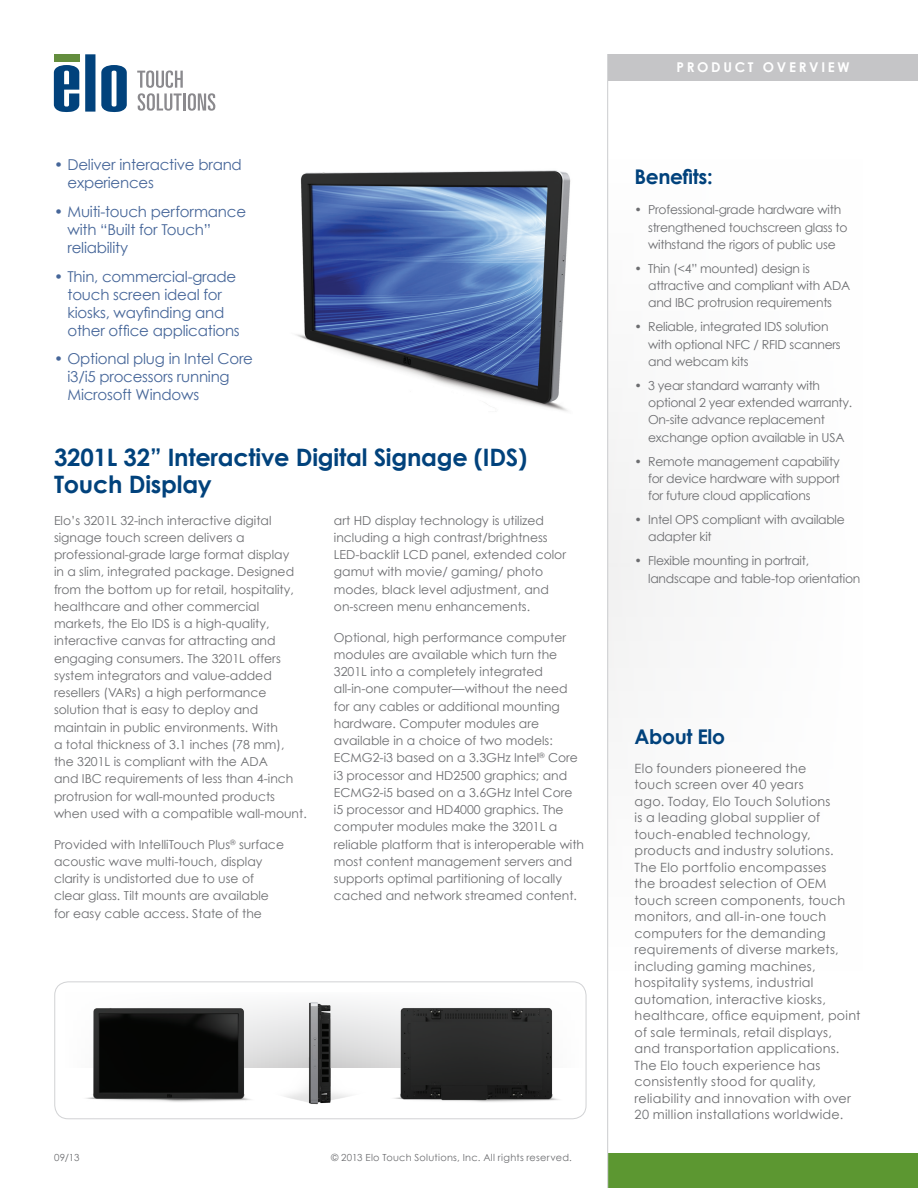
<style>
.page{position:relative;width:918px;height:1188px;background:#fff}
.page>*{position:absolute;margin:0;border:0;box-sizing:border-box;transform-origin:0 0}
.Section_Header{font:700 24px/27px "Century Gothic";letter-spacing:-.01em;color:#01427c}
.Sidebar_-_Header{font:700 20.25px "Century Gothic";letter-spacing:-.02em;color:#01427c}
.t1{font:15px/18px "Century Gothic";letter-spacing:-.015em;color:#466699}
.t2{font:700 13.5px "Century Gothic";letter-spacing:.2em;color:#fff}
.Sidebar_Copy{font:12.75px/16.5px "Century Gothic";letter-spacing:.02em;color:#6c6d70}
.Body_Copy{font:12.3px/17.2px "Century Gothic";color:#6c6d70}
.Body_Copy-2{font:12.3px/17.2px "Century Gothic";letter-spacing:-.02em;color:#6c6d70}
.t3{font:9.75px "Century Gothic";letter-spacing:.03em;color:#6c6d70}
</style>
<div class="page">
<div style="left:608px;top:1153px;width:310px;height:35px;background:#5c9731"></div>
<hr style="left:607px;top:54px;width:1px;height:1134px;background:#d1d2d4">
<div style="left:608px;top:54px;width:310px;height:27px;background:#c5c5c7"></div>
<svg style="left:85px;top:54px;width:10px;height:58px"></svg>
<svg style="left:54px;top:65px;width:25px;height:47px"></svg>
<svg style="left:101px;top:65px;width:26px;height:47px"></svg>
<div style="left:54px;top:54px;width:26px;height:8px;background:#638d3d"></div>
<svg style="left:137px;top:70px;width:78px;height:41px"></svg>
<img style="left:296px;top:170px;width:275px;height:241px">
<div style="left:54px;top:981px;width:532px;height:138px;border:1px solid #d1d2d4;border-radius:14px"></div>
<div style="left:54px;top:992px;width:533px;height:76px;background:#fdfdfd"></div>
<img style="left:256px;top:1002px;width:125px;height:103px">
<img style="left:382px;top:981px;width:182px;height:121px">
<img style="left:74px;top:981px;width:182px;height:121px">
<p class="t1" style="left:68px;top:155px;width:176px;text-indent:-14px">• Deliver interactive brand experiences</p>
<p class="t1" style="left:68px;top:202px;width:180px;text-indent:-14px">• Muiti-touch performance with “Built for Touch” reliability</p>
<p class="t1" style="left:68px;top:267px;width:174px;text-indent:-14px">• Thin, commercial-grade touch screen ideal for kiosks, wayfinding and other office applications</p>
<p class="t1" style="left:68px;top:350px;width:187px;text-indent:-14px">• Optional plug in Intel Core i3/i5 processors running<br>Microsoft Windows</p>
<p class="Section_Header" style="left:54px;top:443px;width:475px">3201L 32” Interactive Digital Signage (IDS)<br>Touch Display</p>
<p class="Body_Copy" style="left:54px;top:511px;width:254px">Elo’s 3201L 32-inch interactive digital signage touch screen delivers a professional-grade large format display<br>in a slim, integrated package. Designed from the bottom up for retail, hospitality, healthcare and other commercial markets, the Elo IDS is a high-quality, interactive canvas for attracting and engaging consumers. The 3201L offers system integrators and value-added resellers (VARs) a high performance solution that is easy to deploy and maintain in public environments. With<br>a total thickness of 3.1 inches (78 mm), the 3201L is compliant with the ADA<br>and IBC requirements of less than 4-inch protrusion for wall-mounted products when used with a compatible wall-mount.</p>
<p class="Body_Copy" style="left:54px;top:835px;width:232px">Provided with IntelliTouch Plus<sup>®</sup> surface acoustic wave multi-touch, display clarity is undistorted due to use of clear glass. Tilt mounts are available for easy cable access. State of the</p>
<p class="Body_Copy" style="left:334px;top:511px;width:234px">art HD display technology is utilized including a high contrast/brightness LED-backlit LCD panel, extended color gamut with movie/ gaming/ photo modes, black level adjustment, and on-screen menu enhancements.</p>
<p class="Body_Copy" style="left:334px;top:628px;width:252px">Optional, high performance computer modules are available which turn the 3201L into a completely integrated all-in-one computer—without the need for any cables or additional mounting hardware. Computer modules are available in a choice of two models:<br>ECMG2-i3 based on a 3.3GHz Intel<sup>®</sup> Core i3 processor and HD2500 graphics; and ECMG2-i5 based on a 3.6GHz Intel Core i5 processor and HD4000 graphics. The computer modules make the 3201L a reliable platform that is interoperable with most content management servers and supports optimal partitioning of locally cached and network streamed content.</p>
<p class="t3" style="left:54px;top:1151px;width:27px">09/13</p>
<p class="t3" style="left:331px;top:1151px;width:242px">© 2013 Elo Touch Solutions, Inc. All rights reserved.</p>
<p class="t2" style="left:676px;top:58px;width:175px">PRODUCT OVERVIEW</p>
<p class="Sidebar_-_Header" style="left:635px;top:164px;width:80px">Benefits:</p>
<p class="Body_Copy-2" style="left:648px;top:201px;width:201px;text-indent:-14px">• Professional-grade hardware with strengthened touchscreen glass to withstand the rigors of public use</p>
<p class="Body_Copy-2" style="left:648px;top:260px;width:204px;text-indent:-14px">• Thin (&lt;4” mounted) design is attractive and compliant with ADA and IBC protrusion requirements</p>
<p class="Body_Copy-2" style="left:648px;top:318px;width:194px;text-indent:-14px">• Reliable, integrated IDS solution with optional NFC / RFID scanners and webcam kits</p>
<p class="Body_Copy-2" style="left:648px;top:377px;width:206px;text-indent:-14px">• 3 year standard warranty with optional 2 year extended warranty.<br>On-site advance replacement exchange option available in USA</p>
<p class="Body_Copy" style="left:648px;top:452px;width:193px;text-align:justify;text-indent:-14px">• Remote management capability for device hardware with support for future cloud applications</p>
<p class="Body_Copy-2" style="left:648px;top:511px;width:198px;text-indent:-14px">• Intel OPS compliant with available adapter kit</p>
<p class="Body_Copy-2" style="left:648px;top:552px;width:214px;text-indent:-14px">• Flexible mounting in portrait, landscape and table-top orientation</p>
<p class="Sidebar_-_Header" style="left:635px;top:724px;width:92px">About Elo</p>
<p class="Sidebar_Copy" style="left:635px;top:759px;width:227px">Elo founders pioneered the<br>touch screen over 40 years<br>ago. Today, Elo Touch Solutions<br>is a leading global supplier of touch-enabled technology, products and industry solutions.<br>The Elo portfolio encompasses<br>the broadest selection of OEM touch screen components, touch monitors, and all-in-one touch computers for the demanding requirements of diverse markets, including gaming machines, hospitality systems, industrial automation, interactive kiosks, healthcare, office equipment, point of sale terminals, retail displays, and transportation applications.<br>The Elo touch experience has consistently stood for quality, reliability and innovation with over<br>20 million installations worldwide.</p>
</div>
